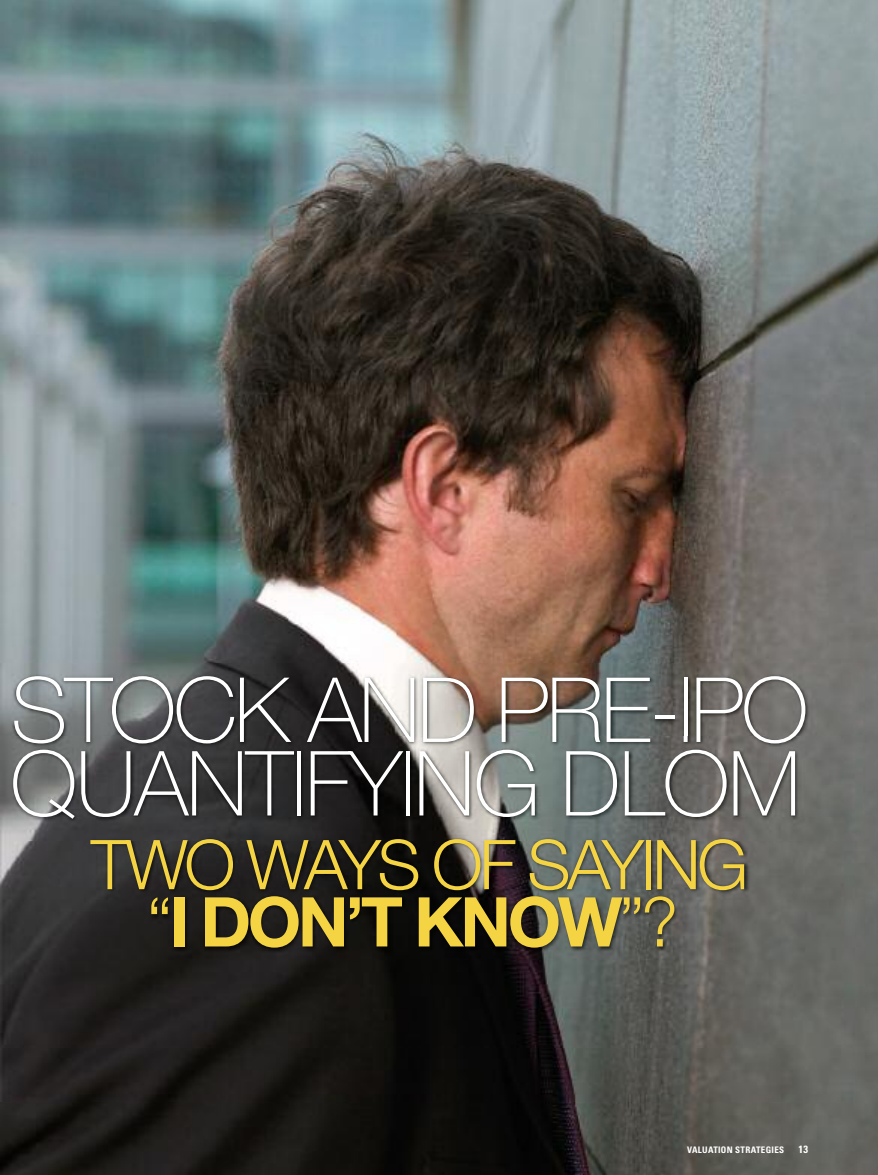
<style>
.page{position:relative;width:878px;height:1175px;background:#fff}
.page>*{position:absolute;margin:0;border:0;box-sizing:border-box;transform-origin:0 0}
.t1{font:100 90px/73.5px "Helvetica Neue";letter-spacing:-.015em;color:#fff}
.t2{font:300 68.7px/57.3px "Helvetica Neue";letter-spacing:-.05em;color:#f4d443;text-align:center}
.t3{font:700 condensed 10.5px "Univers";color:#fff}
.t4{font:700 condensed 9px "Univers";letter-spacing:.035em;color:#fff}
.s1{font-weight:700}
</style>
<div class="page">
<img style="left:0;top:0;width:878px;height:1174px">
<img style="left:854px;top:663px;width:8px;height:177px">
<img style="left:0;top:663px;width:854px;height:438px">
<img style="left:17px;top:737px;width:216px;height:6px">
<p class="t1" style="left:10px;top:681px;width:799px">STOCK AND PRE-IPO<br>QUANTIFYING DLOM</p>
<p class="t2" style="left:91px;top:842px;width:659px">TWO WAYS OF SAYING “<span class="s1">I DON’T KNOW</span>”?</p>
<p class="t4" style="left:687px;top:1146px;width:99px">VALUATION STRATEGIES</p>
<p class="t3" style="left:798px;top:1144px;width:11px">13</p>
</div>
